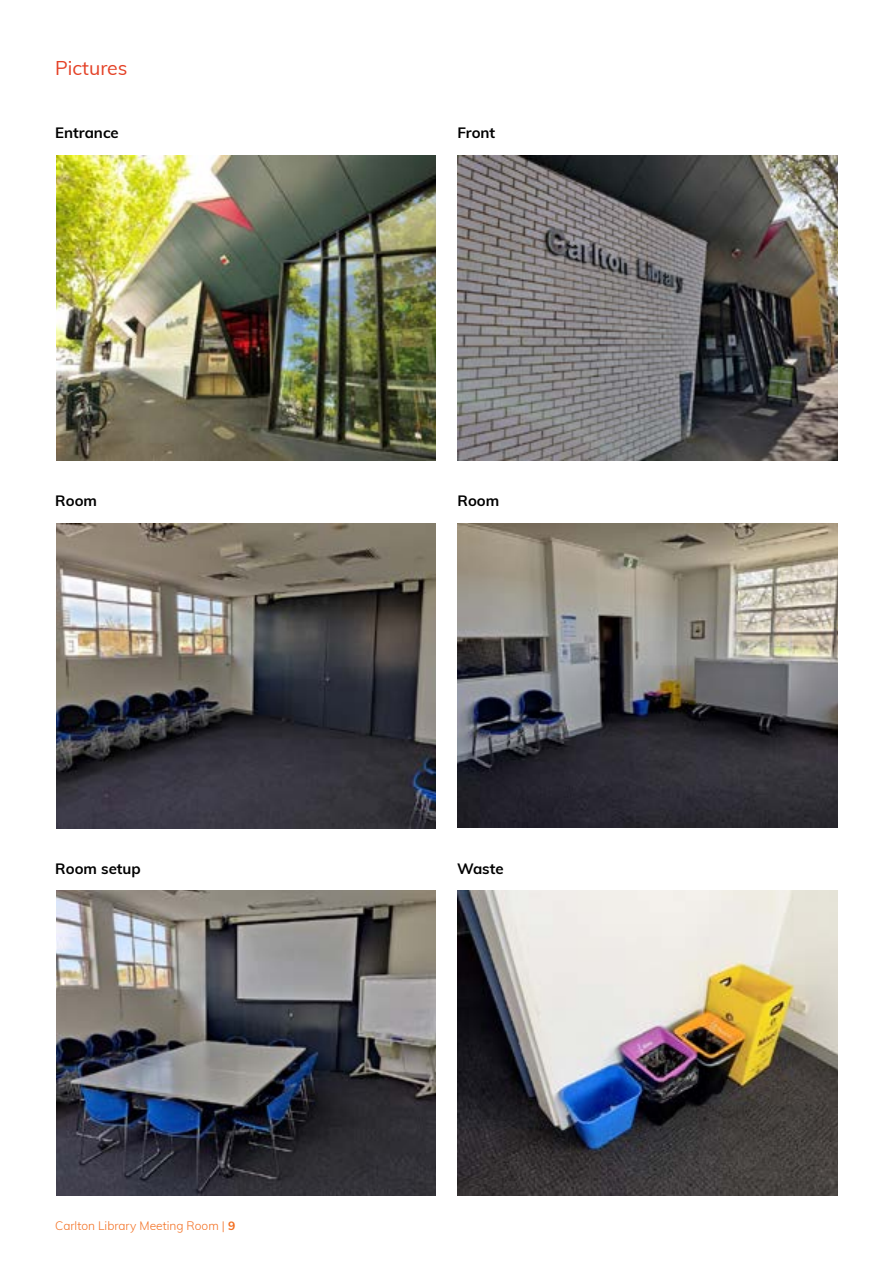
<style>
.page{position:relative;width:893px;height:1263px;background:#fff}
.page>*{position:absolute;margin:0;border:0;box-sizing:border-box;transform-origin:0 0}
.t1{font:19.5px "Muli";color:#e44126}
.t2{font:700 15px "Muli";color:#000}
.t3{font:300 12px "Muli";color:#f36f21}
.s1{font-weight:700}
</style>
<div class="page">
<img style="left:56px;top:156px;width:380px;height:305px">
<img style="left:458px;top:156px;width:380px;height:305px">
<img style="left:56px;top:523px;width:380px;height:305px">
<img style="left:458px;top:523px;width:380px;height:305px">
<img style="left:56px;top:891px;width:380px;height:305px">
<img style="left:458px;top:891px;width:380px;height:305px">
<h1 class="t1" style="left:55px;top:54px;width:74px">Pictures</h1>
<p class="t2" style="left:55px;top:122px;width:65px">Entrance</p>
<p class="t2" style="left:458px;top:122px;width:39px">Front</p>
<p class="t2" style="left:55px;top:490px;width:43px">Room</p>
<p class="t2" style="left:458px;top:490px;width:43px">Room</p>
<p class="t2" style="left:55px;top:857px;width:87px">Room setup</p>
<p class="t2" style="left:457px;top:857px;width:48px">Waste</p>
<p class="t3" style="left:55px;top:1217px;width:181px">Carlton Library Meeting Room | <span class="s1">9</span></p>
</div>
